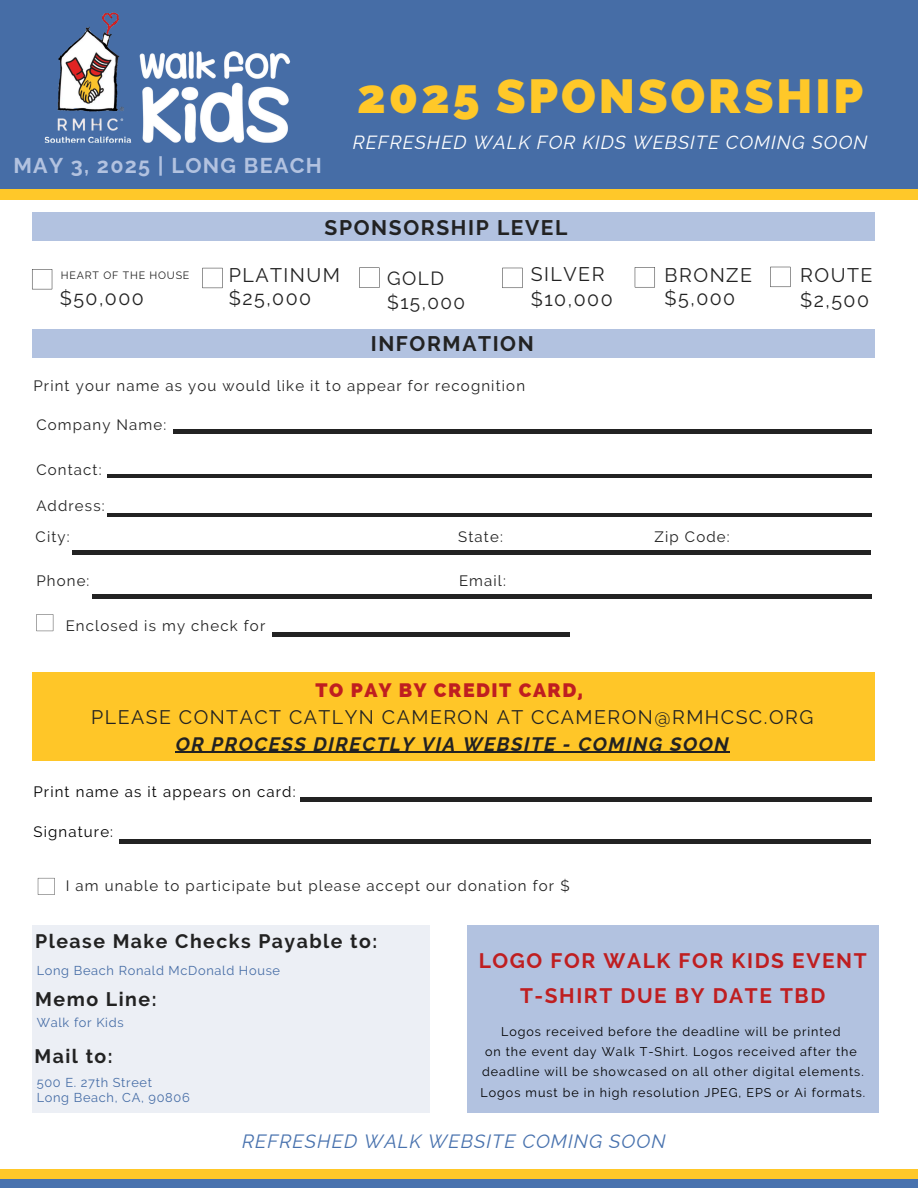
<style>
.page{position:relative;width:918px;height:1188px;background:#fff}
.page>*{position:absolute;margin:0;border:0;box-sizing:border-box;transform-origin:0 0}
.t1{font:800 48px "Raleway";letter-spacing:.06em;color:#ffc829}
.t2{font:700 21.45px "Raleway";letter-spacing:.06em;color:#b2c2e0}
.t3{font:700 21px "Raleway";letter-spacing:.075em;color:#222}
.t4{font:700 20.85px/34.3px "Raleway";letter-spacing:.075em;color:#bf1e20;text-align:center}
.t5{font:19.65px/24.8px "Raleway";letter-spacing:.075em;color:#222}
.t6{font:19.5px/27px "Raleway";letter-spacing:.075em;color:#222;text-align:center}
.t7{font:700 19.5px "Raleway";letter-spacing:.075em;color:#222}
.t8{font:italic 19.2px "Raleway";letter-spacing:.055em;color:#4872ae}
.t9{font:italic 19.05px "Raleway";letter-spacing:.055em;color:#fff}
.t10{font:19.05px/23.7px "Raleway";letter-spacing:.075em;color:#222}
.t11{font:15px "Raleway";letter-spacing:.075em;color:#222}
.t12{font:15px "Raleway";letter-spacing:.075em;color:#000}
.t13{font:12.75px "Raleway";letter-spacing:.055em;color:#466da6}
.t14{font:12.45px/20.4px "Raleway";letter-spacing:.075em;color:#000;text-align:center}
.t15{font:10.65px "Raleway";letter-spacing:.075em;color:#222}
.s1{font-weight:800;color:#bf1e20}
.s2{font-weight:700;font-style:italic}
</style>
<div class="page">
<div style="left:32px;top:330px;width:843px;height:28px;background:#b2c2e0"></div>
<hr style="left:173px;top:430px;width:698px;height:3px;background:#222">
<hr style="left:107px;top:474px;width:764px;height:4px;background:#222">
<hr style="left:107px;top:513px;width:764px;height:4px;background:#222">
<hr style="left:72px;top:551px;width:799px;height:3px;background:#222">
<hr style="left:92px;top:595px;width:779px;height:3px;background:#222">
<hr style="left:273px;top:633px;width:297px;height:3px;background:#222">
<svg style="left:32px;top:269px;width:20px;height:20px"></svg>
<svg style="left:359px;top:268px;width:21px;height:20px"></svg>
<svg style="left:502px;top:268px;width:21px;height:20px"></svg>
<svg style="left:635px;top:267px;width:20px;height:20px"></svg>
<svg style="left:36px;top:614px;width:17px;height:17px"></svg>
<svg style="left:38px;top:878px;width:17px;height:17px"></svg>
<div style="left:0;top:1169px;width:918px;height:10px;background:#ffc829"></div>
<div style="left:0;top:1179px;width:918px;height:9px;background:#4872ae"></div>
<svg style="left:770px;top:267px;width:20px;height:20px"></svg>
<svg style="left:202px;top:268px;width:21px;height:20px"></svg>
<div style="left:32px;top:672px;width:843px;height:89px;background:#ffc628"></div>
<hr style="left:176px;top:752px;width:554px;height:1px;background:#222">
<div style="left:32px;top:212px;width:843px;height:29px;background:#b2c2e0"></div>
<hr style="left:119px;top:840px;width:752px;height:3px;background:#222">
<hr style="left:300px;top:798px;width:571px;height:3px;background:#222">
<div style="left:0;top:0;width:918px;height:194px;background:#466da6"></div>
<div style="left:0;top:189px;width:918px;height:10px;background:#ffc829"></div>
<img style="left:139px;top:51px;width:152px;height:92px">
<img style="left:44px;top:115px;width:100px;height:28px">
<img style="left:57px;top:12px;width:67px;height:100px">
<div style="left:32px;top:925px;width:397px;height:188px;background:#eceff5"></div>
<div style="left:467px;top:925px;width:411px;height:188px;background:#b2c2e0"></div>
<h6 class="t2" style="left:13px;top:152px;width:310px">MAY 3, 2025 | LONG BEACH</h6>
<h6 class="t1" style="left:357px;top:68px;width:508px">2025 SPONSORSHIP</h6>
<h6 class="t9" style="left:353px;top:131px;width:516px">REFRESHED WALK FOR KIDS WEBSITE COMING SOON</h6>
<h6 class="t15" style="left:61px;top:269px;width:130px">HEART OF THE HOUSE</h6>
<p class="t5" style="left:60px;top:286px;width:86px">$50,000</p>
<h2 class="t3" style="left:325px;top:215px;width:244px">SPONSORSHIP LEVEL</h2>
<p class="t5" style="left:229px;top:264px;width:113px;line-height:22.5px">PLATINUM $25,000</p>
<h5 class="t10" style="left:387px;top:266px;width:79px">GOLD $15,000</h5>
<p class="t5" style="left:531px;top:262px;width:83px">SILVER $10,000</p>
<h3 class="t5" style="left:665px;top:263px;width:89px;line-height:23.7px">BRONZE $5,000</h3>
<p class="t3" style="left:371px;top:331px;width:164px">INFORMATION</p>
<p class="t11" style="left:34px;top:377px;width:493px">Print your name as you would like it to appear for recognition</p>
<h1 class="t11" style="left:36px;top:416px;width:131px">Company Name:</h1>
<h5 class="t11" style="left:36px;top:461px;width:67px">Contact:</h5>
<h2 class="t11" style="left:36px;top:497px;width:70px">Address:</h2>
<h2 class="t11" style="left:36px;top:528px;width:36px">City:</h2>
<p class="t11" style="left:458px;top:528px;width:46px">State:</p>
<p class="t11" style="left:655px;top:528px;width:77px">Zip Code:</p>
<h3 class="t11" style="left:36px;top:572px;width:55px">Phone:</h3>
<p class="t11" style="left:459px;top:572px;width:48px">Email:</p>
<h3 class="t11" style="left:66px;top:616px;width:201px">Enclosed is my check for</h3>
<h3 class="t5" style="left:800px;top:263px;width:74px">ROUTE $2,500</h3>
<h3 class="t6" style="left:91px;top:676px;width:724px"><span class="s1">TO PAY BY CREDIT CARD,<br></span>PLEASE CONTACT CATLYN CAMERON AT CCAMERON@RMHCSC.ORG<br><span class="s2">OR PROCESS DIRECTLY VIA WEBSITE - COMING SOON</span></h3>
<h6 class="t12" style="left:34px;top:783px;width:263px">Print name as it appears on card:</h6>
<h6 class="t12" style="left:34px;top:823px;width:81px">Signature:</h6>
<p class="t11" style="left:66px;top:877px;width:505px">I am unable to participate but please accept our donation for $</p>
<h6 class="t7" style="left:35px;top:930px;width:343px">Please Make Checks Payable to:</h6>
<h6 class="t13" style="left:37px;top:963px;width:245px">Long Beach Ronald McDonald House</h6>
<h6 class="t13" style="left:37px;top:1015px;width:88px">Walk for Kids</h6>
<h6 class="t7" style="left:35px;top:988px;width:123px">Memo Line:</h6>
<h3 class="t7" style="left:35px;top:1044px;width:80px">Mail to:</h3>
<p class="t13" style="left:37px;top:1075px;width:117px">500 E. 27th Street</p>
<h6 class="t13" style="left:37px;top:1090px;width:155px">Long Beach, CA, 90806</h6>
<h3 class="t4" style="left:479px;top:944px;width:389px">LOGO FOR WALK FOR KIDS EVENT<br>T-SHIRT DUE BY DATE TBD</h3>
<p class="t14" style="left:481px;top:1021px;width:386px">Logos received before the deadline will be printed<br>on the event day Walk T-Shirt. Logos received after the deadline will be showcased on all other digital elements.<br>Logos must be in high resolution JPEG, EPS or Ai formats.</p>
<p class="t8" style="left:242px;top:1130px;width:425px">REFRESHED WALK WEBSITE COMING SOON</p>
</div>
